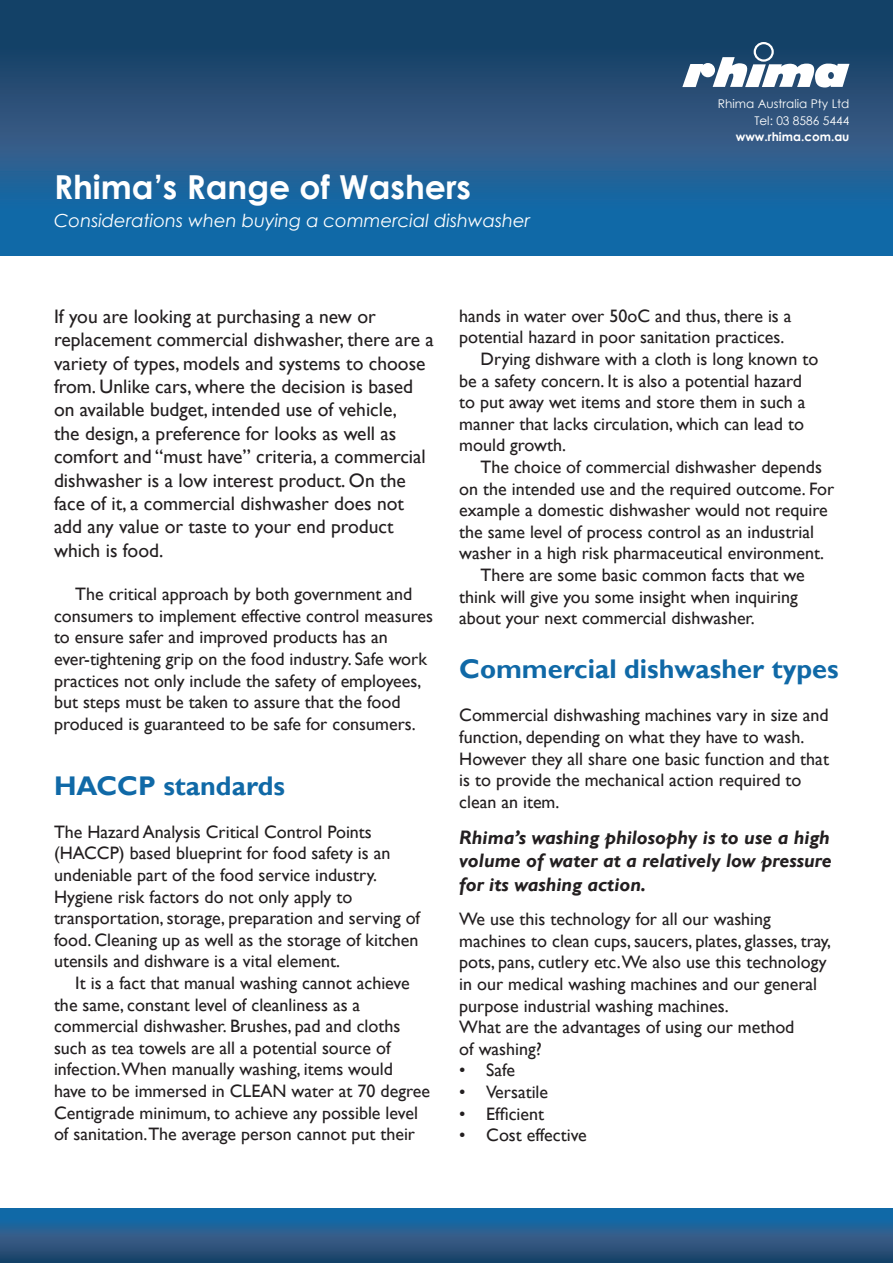
<style>
.page{position:relative;width:893px;height:1263px;background:#fff}
.page>*{position:absolute;margin:0;border:0;box-sizing:border-box;transform-origin:0 0}
.Main_Header{font:700 33px "Century Gothic";color:#fff}
.Header_1{font:700 27px "Gill Sans";color:#1069a7}
.Intro_body{font:19.5px/23.4px "Gill Sans";color:#231f20}
.Pull_quote{font:italic 700 19.5px/23.4px "Gill Sans";color:#231f20;text-align:justify}
.Body_text{font:18px/21.6px "Gill Sans";color:#231f20}
.Intro_body_text{font:18px/21.6px "Gill Sans";color:#231f20}
.Sub_Main_Header{font:italic 18px "Century Gothic";color:#fff}
.t1{font:12px/16.5px "Century Gothic";color:#fff;text-align:right}
.t2{font:700 12px "Century Gothic";color:#fff}
</style>
<div class="page">
<svg style="left:0;top:1209px;width:893px;height:54px;background:#225a8a"></svg>
<svg style="left:0;top:0;width:893px;height:255px;background:#1e5685"></svg>
<div style="left:754px;top:42px;width:20px;height:20px;border:2px solid #fff;border-radius:50%"></div>
<svg style="left:682px;top:57px;width:167px;height:31px"></svg>
<p class="Main_Header" style="left:54px;top:162px;width:419px">Rhima’s Range of Washers</p>
<p class="Sub_Main_Header" style="left:54px;top:208px;width:478px">Considerations when buying a commercial dishwasher</p>
<p class="t1" style="left:718px;top:95px;width:133px">Rhima Australia Pty Ltd<br>Tel: 03 8586 5444</p>
<p class="t2" style="left:736px;top:128px;width:115px">www.rhima.com.au</p>
<p class="Intro_body" style="left:54px;top:305px;width:381px">If you are looking at purchasing a new or replacement commercial dishwasher, there are a variety of types, models and systems to choose from. Unlike cars, where the decision is based on available budget, intended use of vehicle,<br>the design, a preference for looks as well as comfort and “must have” criteria, a commercial dishwasher is a low interest product. On the face of it, a commercial dishwasher does not add any value or taste to your end product which is food.</p>
<p class="Body_text" style="left:54px;top:583px;width:380px;text-indent:21px">The critical approach by both government and consumers to implement effective control measures to ensure safer and improved products has an ever-tightening grip on the food industry. Safe work practices not only include the safety of employees, but steps must be taken to assure that the food produced is guaranteed to be safe for consumers.</p>
<p class="Header_1" style="left:54px;top:769px;width:232px">HACCP standards</p>
<p class="Intro_body_text" style="left:54px;top:821px;width:368px">The Hazard Analysis Critical Control Points (HACCP) based blueprint for food safety is an undeniable part of the food service industry.<br>Hygiene risk factors do not only apply to transportation, storage, preparation and serving of food. Cleaning up as well as the storage of kitchen utensils and dishware is a vital element.</p>
<p class="Body_text" style="left:54px;top:972px;width:378px;text-indent:21px">It is a fact that manual washing cannot achieve the same, constant level of cleanliness as a commercial dishwasher. Brushes, pad and cloths such as tea towels are all a potential source of infection.When manually washing, items would<br>have to be immersed in CLEAN water at 70 degree Centigrade minimum, to achieve any possible level of sanitation.The average person cannot put their</p>
<p class="Body_text" style="left:459px;top:305px;width:334px">hands in water over 50oC and thus, there is a potential hazard in poor sanitation practices.</p>
<p class="Body_text" style="left:459px;top:348px;width:361px;text-indent:21px">Drying dishware with a cloth is long known to be a safety concern. It is also a potential hazard to put away wet items and store them in such a manner that lacks circulation, which can lead to mould growth.</p>
<p class="Body_text" style="left:459px;top:456px;width:376px;text-indent:21px">The choice of commercial dishwasher depends on the intended use and the required outcome. For example a domestic dishwasher would not require the same level of process control as an industrial washer in a high risk pharmaceutical environment.</p>
<p class="Body_text" style="left:459px;top:564px;width:347px;text-indent:21px">There are some basic common facts that we think will give you some insight when inquiring about your next commercial dishwasher.</p>
<p class="Header_1" style="left:459px;top:653px;width:381px">Commercial dishwasher types</p>
<p class="Intro_body_text" style="left:459px;top:705px;width:371px">Commercial dishwashing machines vary in size and function, depending on what they have to wash.<br>However they all share one basic function and that is to provide the mechanical action required to clean an item.</p>
<p class="Pull_quote" style="left:459px;top:826px;width:374px">Rhima’s washing philosophy is to use a high volume of water at a relatively low pressure for its washing action.</p>
<p class="Intro_body_text" style="left:459px;top:909px;width:373px">We use this technology for all our washing machines to clean cups, saucers, plates, glasses, tray, pots, pans, cutlery etc.We also use this technology in our medical washing machines and our general purpose industrial washing machines.</p>
<p class="Intro_body_text" style="left:459px;top:1017px;width:337px">What are the advantages of using our method of washing?</p>
<p class="Body_text" style="left:459px;top:1060px;width:57px">• Safe</p>
<p class="Body_text" style="left:459px;top:1081px;width:90px">• Versatile</p>
<p class="Body_text" style="left:459px;top:1103px;width:86px">• Efficient</p>
<p class="Body_text" style="left:459px;top:1125px;width:129px">• Cost effective</p>
</div>
